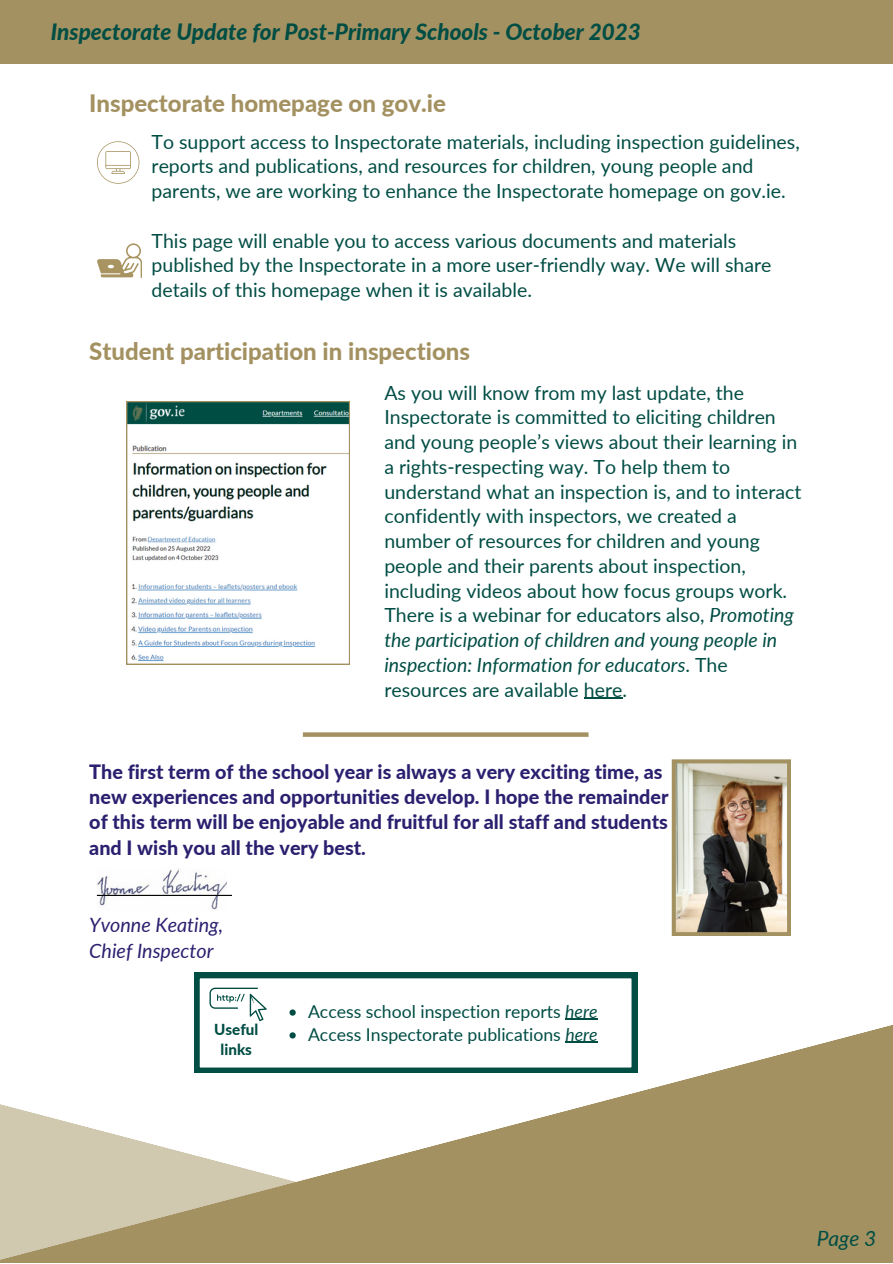
<style>
.page{position:relative;width:893px;height:1264px;background:#fff}
.page>*{position:absolute;margin:0;border:0;box-sizing:border-box;transform-origin:0 0}
.t1{font:800 24px "Lato";color:#a39161}
.t2{font:italic 800 22.5px "Lato";color:#004d44}
.t3{font:italic 21px "Lato";color:#004d44}
.t4{font:800 19.8px/25.3px "Lato";color:#2a206f}
.t5{font:italic 19.8px "Lato";color:#2a206f}
.t6{font:19.5px/24.8px "Lato";color:#004d44}
.t7{font:17.7px "Lato";color:#004d44}
.t8{font:800 15.15px "Lato";color:#004d44}
.s1{font-style:italic}
</style>
<div class="page">
<div style="left:0;top:0;width:892px;height:64px;background:#a39161"></div>
<svg style="left:126px;top:401px;width:224px;height:263px"></svg>
<svg style="left:303px;top:732px;width:285px;height:4px"></svg>
<img style="left:671px;top:759px;width:120px;height:177px">
<img style="left:97px;top:869px;width:129px;height:41px">
<hr style="left:97px;top:894px;width:135px;height:2px;background:#000">
<svg style="left:194px;top:972px;width:443px;height:50px"></svg>
<svg style="left:194px;top:1022px;width:698px;height:53px"></svg>
<svg style="left:0;top:1075px;width:892px;height:187px;fill:#a39161"></svg>
<hr style="left:584px;top:697px;width:38px;height:1px;background:#004d44">
<svg style="left:97px;top:243px;width:45px;height:35px"></svg>
<svg style="left:97px;top:141px;width:42px;height:43px"></svg>
<p class="t2" style="left:51px;top:17px;width:591px">Inspectorate Update for Post-Primary Schools - October 2023</p>
<p class="t1" style="left:89px;top:88px;width:358px">Inspectorate homepage on gov.ie</p>
<p class="t6" style="left:151px;top:129px;width:649px">To support access to Inspectorate materials, including inspection guidelines, reports and publications, and resources for children, young people and parents, we are working to enhance the Inspectorate homepage on gov.ie.</p>
<p class="t6" style="left:151px;top:228px;width:621px">This page will enable you to access various documents and materials published by the Inspectorate in a more user-friendly way. We will share details of this homepage when it is available.</p>
<p class="t1" style="left:89px;top:336px;width:382px">Student participation in inspections</p>
<p class="t6" style="left:384px;top:380px;width:419px">As you will know from my last update, the Inspectorate is committed to eliciting children and young people’s views about their learning in a rights-respecting way. To help them to understand what an inspection is, and to interact confidently with inspectors, we created a number of resources for children and young people and their parents about inspection, including videos about how focus groups work.<br>There is a webinar for educators also, <span class="s1">Promoting the participation of children and young people in inspection: Information for educators</span>. The resources are available here.</p>
<p class="t4" style="left:89px;top:758px;width:580px">The first term of the school year is always a very exciting time, as new experiences and opportunities develop. I hope the remainder of this term will be enjoyable and fruitful for all staff and students and I wish you all the very best.</p>
<p class="t5" style="left:89px;top:912px;width:135px">Yvonne Keating,</p>
<p class="t5" style="left:89px;top:938px;width:126px">Chief Inspector</p>
<p class="t7" style="left:308px;top:1000px;width:291px">Access school inspection reports <span class="s1">here</span></p>
<p class="t8" style="left:214px;top:1020px;width:46px">Useful</p>
<p class="t7" style="left:308px;top:1023px;width:291px">Access Inspectorate publications <span class="s1">here</span></p>
<p class="t8" style="left:220px;top:1039px;width:33px">links</p>
<p class="t3" style="left:816px;top:1224px;width:61px">Page 3</p>
</div>
